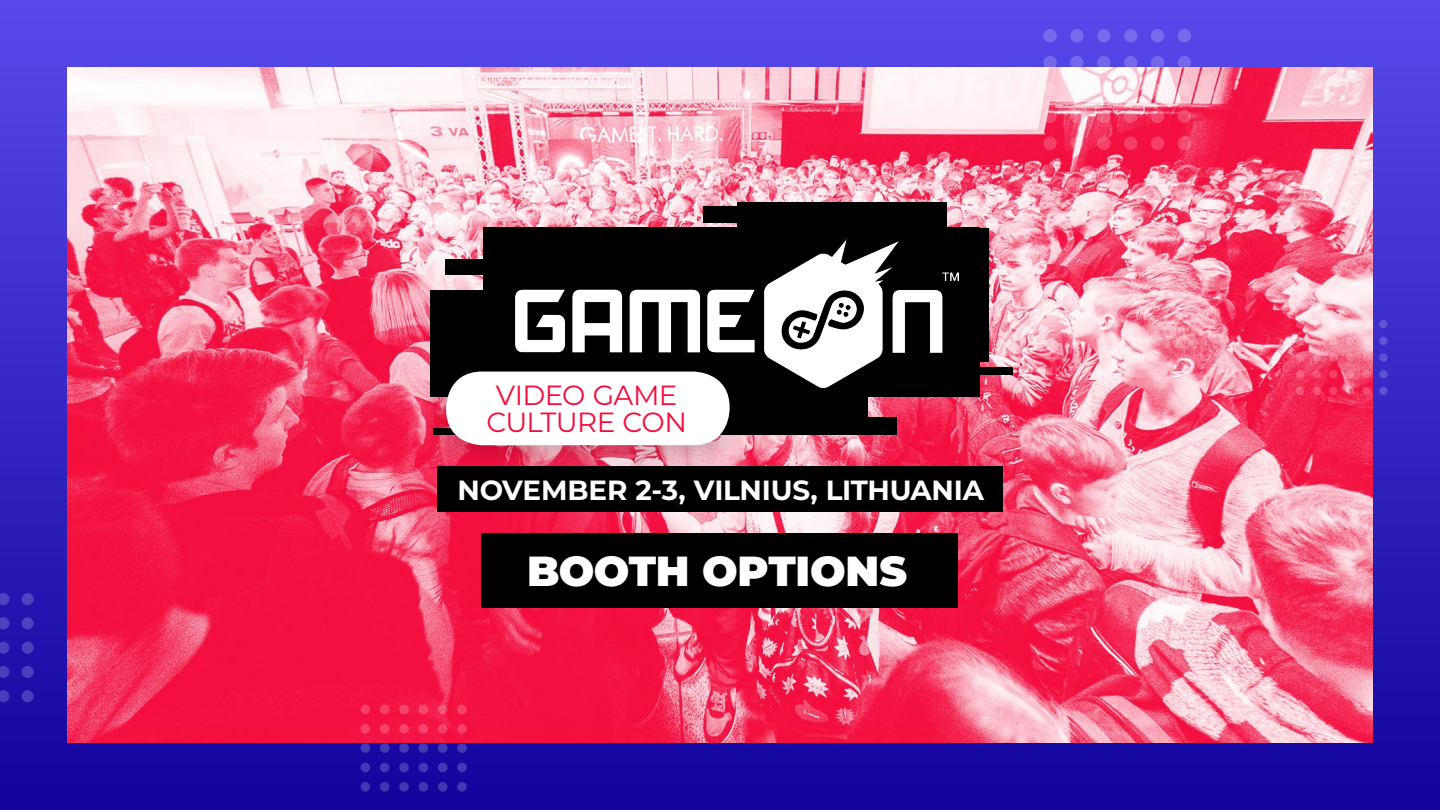
<style>
.page{position:relative;width:1440px;height:810px;background:#fff}
.page>*{position:absolute;margin:0;border:0;box-sizing:border-box;transform-origin:0 0}
.t1{font:900 42px "Montserrat";letter-spacing:-.01em;color:#fff}
.t2{font:700 27.75px "Montserrat";letter-spacing:-.005em;color:#fff}
.t3{font:27.75px/26.2px "Montserrat";letter-spacing:-.025em;color:#f40c3c;text-align:center}
</style>
<div class="page">
<div style="left:0;top:0;width:1440px;height:810px;background:linear-gradient(to bottom,#5b4aea,#17059c)"></div>
<img style="left:68px;top:68px;width:1304px;height:674px">
<svg style="left:1296px;top:320px;width:8px;height:8px"></svg>
<svg style="left:1296px;top:353px;width:8px;height:9px"></svg>
<div style="left:1296px;top:370px;width:8px;height:8px;background:#f6617f;border-radius:50%"></div>
<svg style="left:1296px;top:387px;width:8px;height:8px"></svg>
<svg style="left:1296px;top:337px;width:8px;height:8px"></svg>
<div style="left:1329px;top:320px;width:9px;height:8px;background:#fdeef2;border-radius:50%"></div>
<svg style="left:1329px;top:353px;width:9px;height:9px"></svg>
<div style="left:1329px;top:370px;width:9px;height:8px;background:#f53e65;border-radius:50%"></div>
<div style="left:1329px;top:387px;width:9px;height:8px;background:#f53e64;border-radius:50%"></div>
<svg style="left:1329px;top:337px;width:9px;height:8px"></svg>
<div style="left:1363px;top:320px;width:8px;height:8px;background:#fde4e8;border-radius:50%"></div>
<svg style="left:1363px;top:353px;width:8px;height:9px"></svg>
<svg style="left:1363px;top:370px;width:8px;height:8px"></svg>
<div style="left:1363px;top:387px;width:8px;height:8px;background:#f6486b;border-radius:50%"></div>
<div style="left:1363px;top:337px;width:8px;height:8px;background:#fcd5de;border-radius:50%"></div>
<svg style="left:1313px;top:320px;width:8px;height:8px"></svg>
<svg style="left:1313px;top:353px;width:8px;height:9px"></svg>
<svg style="left:1313px;top:370px;width:8px;height:8px"></svg>
<div style="left:1313px;top:387px;width:8px;height:8px;background:#f65073;border-radius:50%"></div>
<svg style="left:1313px;top:337px;width:8px;height:8px"></svg>
<div style="left:1346px;top:320px;width:8px;height:8px;background:#feedf2;border-radius:50%"></div>
<svg style="left:1346px;top:353px;width:8px;height:9px"></svg>
<svg style="left:1346px;top:370px;width:8px;height:8px"></svg>
<svg style="left:1346px;top:387px;width:8px;height:8px"></svg>
<svg style="left:1346px;top:337px;width:8px;height:8px"></svg>
<div style="left:1379px;top:320px;width:9px;height:8px;background:#6356d5;border-radius:50%"></div>
<svg style="left:1379px;top:353px;width:9px;height:9px"></svg>
<div style="left:1379px;top:370px;width:9px;height:8px;background:#5f52d1;border-radius:50%"></div>
<div style="left:1379px;top:387px;width:9px;height:8px;background:#5e51d0;border-radius:50%"></div>
<div style="left:1379px;top:337px;width:9px;height:8px;background:#6155d3;border-radius:50%"></div>
<div style="left:361px;top:705px;width:9px;height:9px;background:#f63e65;border-radius:50%"></div>
<div style="left:361px;top:743px;width:9px;height:10px;background:#4539b4;border-radius:50%"></div>
<div style="left:361px;top:763px;width:9px;height:9px;background:#4337b3;border-radius:50%"></div>
<div style="left:361px;top:782px;width:9px;height:10px;background:#4236b1;border-radius:50%"></div>
<div style="left:361px;top:724px;width:9px;height:10px;background:#f63f66;border-radius:50%"></div>
<div style="left:399px;top:705px;width:10px;height:9px;background:#f54268;border-radius:50%"></div>
<svg style="left:399px;top:743px;width:10px;height:10px"></svg>
<div style="left:399px;top:763px;width:10px;height:9px;background:#4337b3;border-radius:50%"></div>
<svg style="left:399px;top:782px;width:10px;height:10px"></svg>
<svg style="left:399px;top:724px;width:10px;height:10px"></svg>
<svg style="left:438px;top:705px;width:10px;height:9px"></svg>
<svg style="left:438px;top:743px;width:10px;height:10px"></svg>
<div style="left:438px;top:763px;width:10px;height:9px;background:#4337b3;border-radius:50%"></div>
<svg style="left:438px;top:782px;width:10px;height:10px"></svg>
<svg style="left:438px;top:724px;width:10px;height:10px"></svg>
<div style="left:380px;top:705px;width:10px;height:9px;background:#f54067;border-radius:50%"></div>
<svg style="left:380px;top:743px;width:10px;height:10px"></svg>
<div style="left:380px;top:763px;width:10px;height:9px;background:#4337b3;border-radius:50%"></div>
<svg style="left:380px;top:782px;width:10px;height:10px"></svg>
<svg style="left:380px;top:724px;width:10px;height:10px"></svg>
<div style="left:419px;top:705px;width:9px;height:9px;background:#f5476b;border-radius:50%"></div>
<div style="left:419px;top:743px;width:9px;height:10px;background:#4539b4;border-radius:50%"></div>
<div style="left:419px;top:763px;width:9px;height:9px;background:#4337b3;border-radius:50%"></div>
<div style="left:419px;top:782px;width:9px;height:10px;background:#4236b1;border-radius:50%"></div>
<div style="left:419px;top:724px;width:9px;height:10px;background:#f64369;border-radius:50%"></div>
<svg style="left:457px;top:705px;width:10px;height:9px"></svg>
<svg style="left:457px;top:743px;width:10px;height:10px"></svg>
<div style="left:457px;top:763px;width:10px;height:9px;background:#4337b3;border-radius:50%"></div>
<svg style="left:457px;top:782px;width:10px;height:10px"></svg>
<svg style="left:457px;top:724px;width:10px;height:10px"></svg>
<svg style="left:0;top:593px;width:9px;height:12px"></svg>
<svg style="left:0;top:642px;width:9px;height:12px"></svg>
<svg style="left:0;top:666px;width:9px;height:12px"></svg>
<svg style="left:0;top:690px;width:9px;height:12px"></svg>
<svg style="left:0;top:617px;width:9px;height:12px"></svg>
<div style="left:22px;top:593px;width:12px;height:12px;background:#4f43c0;border-radius:50%"></div>
<div style="left:22px;top:642px;width:12px;height:12px;background:#4b3fbc;border-radius:50%"></div>
<div style="left:22px;top:666px;width:12px;height:12px;background:#4a3eba;border-radius:50%"></div>
<div style="left:22px;top:690px;width:12px;height:12px;background:#483cb8;border-radius:50%"></div>
<div style="left:22px;top:617px;width:12px;height:12px;background:#4e41bd;border-radius:50%"></div>
<div style="left:1043px;top:29px;width:14px;height:13px;background:#776aeb;border-radius:50%"></div>
<svg style="left:1043px;top:83px;width:14px;height:13px"></svg>
<svg style="left:1043px;top:110px;width:14px;height:13px"></svg>
<div style="left:1043px;top:137px;width:14px;height:13px;background:#f53e66;border-radius:50%"></div>
<svg style="left:1043px;top:56px;width:14px;height:13px"></svg>
<div style="left:1097px;top:29px;width:14px;height:13px;background:#776aeb;border-radius:50%"></div>
<svg style="left:1097px;top:83px;width:14px;height:13px"></svg>
<svg style="left:1097px;top:110px;width:14px;height:13px"></svg>
<svg style="left:1097px;top:137px;width:14px;height:13px"></svg>
<svg style="left:1097px;top:56px;width:14px;height:13px"></svg>
<div style="left:1151px;top:29px;width:13px;height:13px;background:#776aeb;border-radius:50%"></div>
<svg style="left:1151px;top:83px;width:13px;height:13px"></svg>
<svg style="left:1151px;top:110px;width:13px;height:13px"></svg>
<div style="left:1151px;top:137px;width:13px;height:13px;background:#f63e66;border-radius:50%"></div>
<svg style="left:1151px;top:56px;width:13px;height:13px"></svg>
<div style="left:1070px;top:29px;width:14px;height:13px;background:#776aeb;border-radius:50%"></div>
<div style="left:1070px;top:83px;width:14px;height:13px;background:#fff;border-radius:50%"></div>
<svg style="left:1070px;top:110px;width:14px;height:13px"></svg>
<svg style="left:1070px;top:137px;width:14px;height:13px"></svg>
<svg style="left:1070px;top:56px;width:14px;height:13px"></svg>
<div style="left:1124px;top:29px;width:13px;height:13px;background:#776aeb;border-radius:50%"></div>
<svg style="left:1124px;top:83px;width:13px;height:13px"></svg>
<svg style="left:1124px;top:110px;width:13px;height:13px"></svg>
<div style="left:1124px;top:137px;width:13px;height:13px;background:#f53e65;border-radius:50%"></div>
<svg style="left:1124px;top:56px;width:13px;height:13px"></svg>
<div style="left:1178px;top:29px;width:13px;height:13px;background:#776aeb;border-radius:50%"></div>
<div style="left:1178px;top:83px;width:13px;height:13px;background:#fbcad6;border-radius:50%"></div>
<svg style="left:1178px;top:110px;width:13px;height:13px"></svg>
<svg style="left:1178px;top:137px;width:13px;height:13px"></svg>
<svg style="left:1178px;top:56px;width:13px;height:13px"></svg>
<div style="left:483px;top:228px;width:497px;height:169px;background:#000"></div>
<div style="left:430px;top:290px;width:496px;height:107px;background:#000"></div>
<div style="left:737px;top:202px;width:209px;height:108px;background:#000"></div>
<div style="left:779px;top:228px;width:210px;height:133px;background:#000"></div>
<div style="left:477px;top:301px;width:391px;height:134px;background:#000"></div>
<div style="left:704px;top:207px;width:102px;height:16px;background:#000"></div>
<div style="left:445px;top:259px;width:103px;height:15px;background:#000"></div>
<div style="left:794px;top:417px;width:102px;height:18px;background:#000"></div>
<div style="left:911px;top:367px;width:102px;height:8px;background:#000"></div>
<img style="left:516px;top:240px;width:442px;height:147px">
<div style="left:422px;top:354px;width:332px;height:124px;background:#000;opacity:.2"></div>
<div style="left:446px;top:372px;width:284px;height:73px;background:#fff;border-radius:36px"></div>
<div style="left:437px;top:466px;width:566px;height:46px;background:#000"></div>
<div style="left:482px;top:533px;width:476px;height:75px;background:#000"></div>
<p class="t3" style="left:486px;top:381px;width:202px">VIDEO GAME<br>CULTURE CON</p>
<p class="t2" style="left:457px;top:470px;width:528px">NOVEMBER 2-3, VILNIUS, LITHUANIA</p>
<h1 class="t1" style="left:527px;top:540px;width:381px">BOOTH OPTIONS</h1>
</div>
